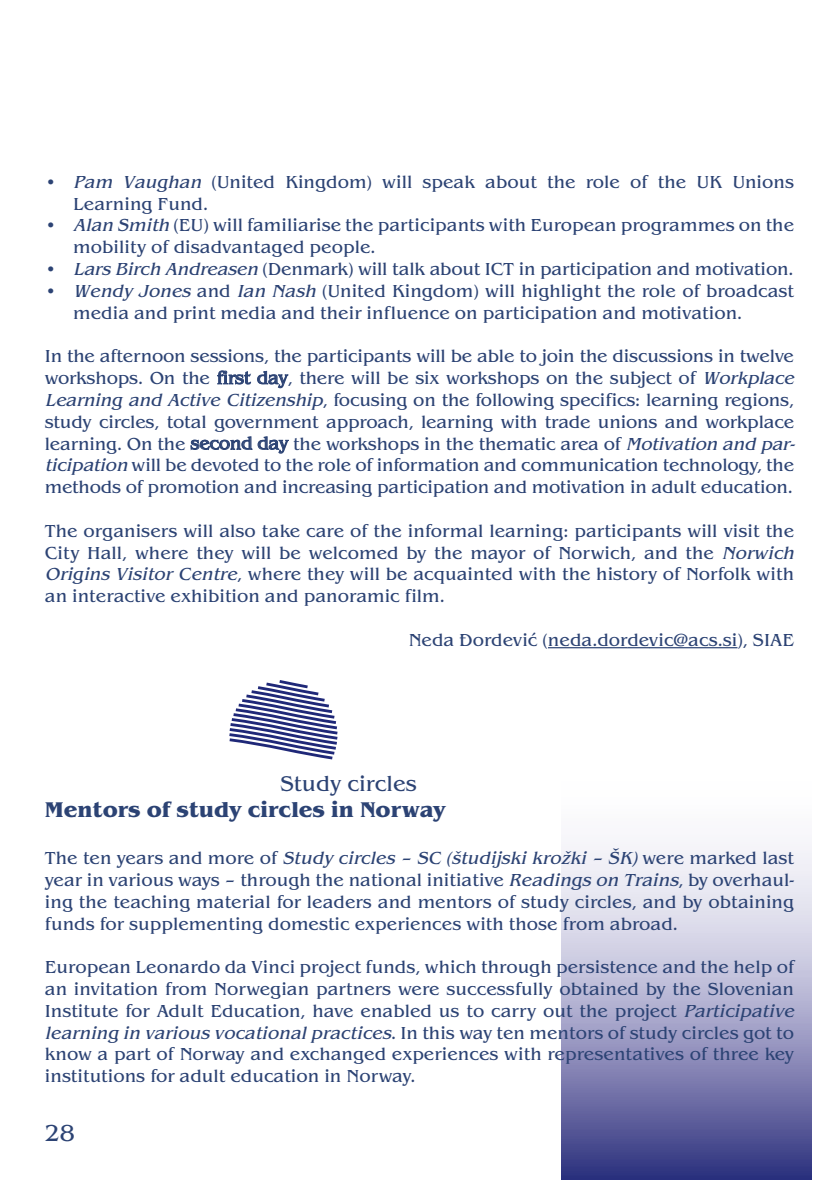
<style>
.page{position:relative;width:840px;height:1180px;background:#fff}
.page>*{position:absolute;margin:0;border:0;box-sizing:border-box;transform-origin:0 0}
.t1{font:24px "Benguiat Itc TCE";color:#2c4374}
.t2{font:700 22px "Benguiat Itc TCE";color:#2c4374}
.t3{font:22px "Benguiat Itc TCE";color:#2c4374}
.t4{font:18px/21.8px "Benguiat Itc TCE";color:#2c4374}
.s1{font-style:italic}
</style>
<div class="page">
<svg style="left:561px;top:846px;width:249px;height:333px;background:#a3a3c7"></svg>
<hr style="left:547px;top:647px;width:80px;height:1px;background:#2c4374">
<svg style="left:627px;top:647px;width:21px;height:1px"></svg>
<hr style="left:648px;top:647px;width:89px;height:1px;background:#2c4374">
<svg style="left:229px;top:680px;width:108px;height:80px"></svg>
<p class="t4" style="left:73px;top:173px;width:722px;text-indent:-28px">• <span class="s1">Pam Vaughan</span> (United Kingdom) will speak about the role of the UK Unions<br>Learning Fund.</p>
<p class="t4" style="left:73px;top:216px;width:722px;text-indent:-28px">• <span class="s1">Alan Smith</span>(EU) will familiarise the participants with European programmes on the mobility of disadvantaged people.</p>
<p class="t4" style="left:45px;top:260px;width:749px">• <span class="s1">Lars Birch Andreasen</span>(Denmark) will talk about ICT in participation and motivation.</p>
<p class="t4" style="left:73px;top:282px;width:722px;text-indent:-28px">• <span class="s1">Wendy Jones</span> and <span class="s1">Ian Nash</span> (United Kingdom) will highlight the role of broadcast media and print media and their influence on participation and motivation.</p>
<p class="t4" style="left:45px;top:347px;width:753px">In the afternoon sessions, the participants will be able to join the discussions in twelve workshops. On the first day, there will be six workshops on the subject of <span class="s1">Workplace Learning and Active Citizenship</span>, focusing on the following specifics: learning regions, study circles, total government approach, learning with trade unions and workplace learning. On the second day the workshops in the thematic area of <span class="s1">Motivation and par&shy;ticipation</span>will be devoted to the role of information and communication technology, the methods of promotion and increasing participation and motivation in adult education.</p>
<p class="t4" style="left:45px;top:521px;width:753px">The organisers will also take care of the informal learning: participants will visit the City Hall, where they will be welcomed by the mayor of Norwich, and the <span class="s1">Norwich Origins Visitor Centre</span>, where they will be acquainted with the history of Norfolk with an interactive exhibition and panoramic film.</p>
<p class="t4" style="left:408px;top:630px;width:386px">Neda Đordević (neda.dordevic@acs.si), SIAE</p>
<p class="t3" style="left:280px;top:775px;width:138px">Study circles</p>
<p class="t2" style="left:45px;top:801px;width:402px">Mentors of study circles in Norway</p>
<p class="t4" style="left:45px;top:848px;width:750px;text-align:justify">The ten years and more of <span class="s1">Study circles – SC (študijski krožki – ŠK)</span>were marked last year in various ways – through the national initiative <span class="s1">Readings on Trains</span>, by overhaul&shy;ing the teaching material for leaders and mentors of study circles, and by obtaining funds for supplementing domestic experiences with those from abroad.</p>
<p class="t4" style="left:45px;top:957px;width:753px">European Leonardo da Vinci project funds, which through persistence and the help of an invitation from Norwegian partners were successfully obtained by the Slovenian Institute for Adult Education, have enabled us to carry out the project <span class="s1">Participative learning in various vocationalpractices</span>. In this way ten mentors of study circles got to know a part of Norway and exchanged experiences with representatives of three key institutions for adult education in Norway.</p>
<h1 class="t1" style="left:45px;top:1124px;width:31px">28</h1>
</div>
